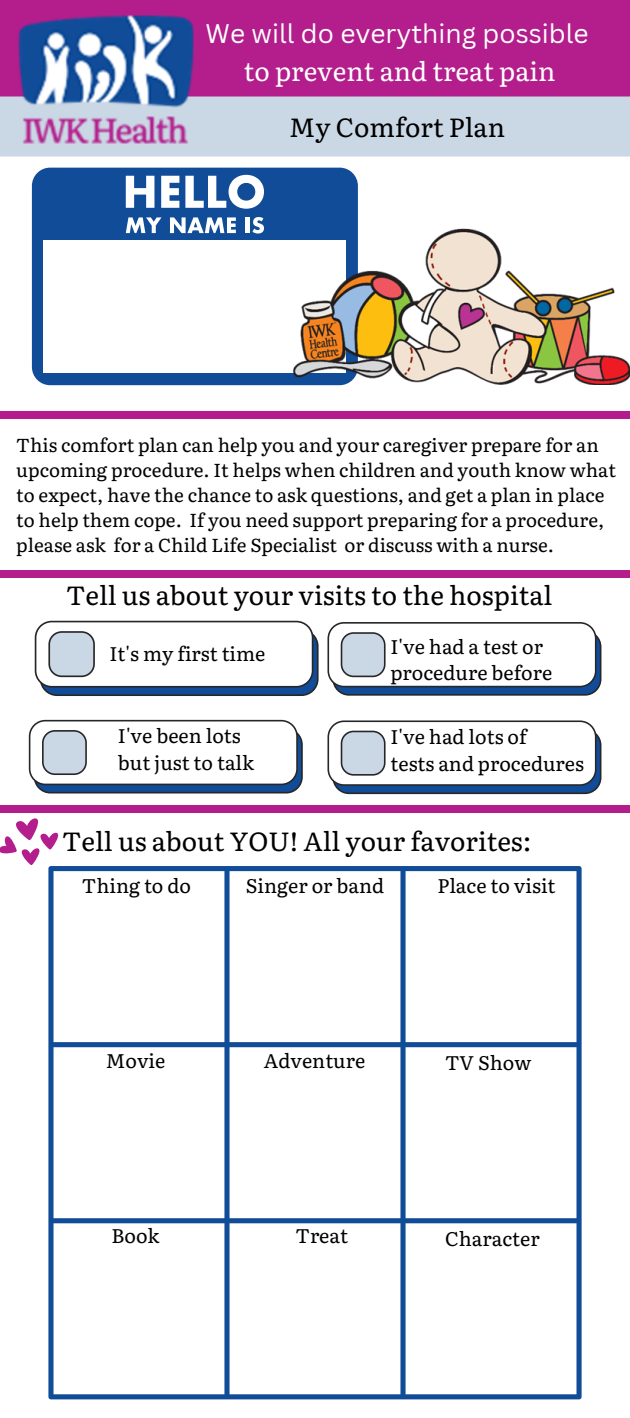
<style>
.page{position:relative;width:630px;height:1418px;background:#fff}
.page>*{position:absolute;margin:0;border:0;box-sizing:border-box;transform-origin:0 0}
.t1{font:26.25px "Literata";color:#000}
.t2{font:26.25px "Canva Sans";color:#fff}
.t3{font:26.25px "Literata";color:#fff}
.t4{font:19.75px/26.2px "Literata";color:#000}
.t5{font:18.75px/25px "Literata";color:#000}
</style>
<div class="page">
<div style="left:0;top:0;width:630px;height:106px;background:#b31e8c"></div>
<div style="left:0;top:96px;width:630px;height:60px;background:#cad7e4"></div>
<div style="left:32px;top:168px;width:326px;height:217px;background:#104c98;border-radius:18px"></div>
<div style="left:44px;top:240px;width:302px;height:132px;background:#fff"></div>
<svg style="left:126px;top:176px;width:28px;height:32px"></svg>
<svg style="left:161px;top:176px;width:18px;height:32px"></svg>
<svg style="left:185px;top:175px;width:79px;height:34px"></svg>
<svg style="left:126px;top:217px;width:36px;height:16px"></svg>
<svg style="left:170px;top:217px;width:66px;height:16px"></svg>
<hr style="left:246px;top:217px;width:4px;height:16px;background:#fff">
<svg style="left:252px;top:217px;width:12px;height:16px"></svg>
<img style="left:16px;top:15px;width:178px;height:129px">
<img style="left:285px;top:216px;width:345px;height:169px">
<div style="left:0;top:411px;width:630px;height:7px;background:#b31e8c"></div>
<svg style="left:35px;top:621px;width:284px;height:75px"></svg>
<svg style="left:29px;top:720px;width:274px;height:73px"></svg>
<svg style="left:328px;top:720px;width:273px;height:74px"></svg>
<svg style="left:328px;top:622px;width:273px;height:73px"></svg>
<div style="left:0;top:805px;width:630px;height:7px;background:#b31e8c"></div>
<svg style="left:48px;top:866px;width:534px;height:533px"></svg>
<svg style="left:0;top:818px;width:58px;height:47px"></svg>
<div style="left:0;top:570px;width:630px;height:7px;background:#b31e8c"></div>
<p class="t2" style="left:206px;top:15px;width:384px">We will do everything possible</p>
<p class="t3" style="left:244px;top:50px;width:313px">to prevent and treat pain</p>
<p class="t1" style="left:289px;top:107px;width:217px">My Comfort Plan</p>
<p class="t5" style="left:16px;top:431px;width:601px">This comfort plan can help you and your caregiver prepare for an upcoming procedure. It helps when children and youth know what to expect, have the chance to ask questions, and get a plan in place to help them cope. If you need support preparing for a procedure, please ask for a Child Life Specialist or discuss with a nurse.</p>
<p class="t1" style="left:66px;top:574px;width:488px">Tell us about your visits to the hospital</p>
<p class="t4" style="left:110px;top:639px;width:157px">It's my first time</p>
<p class="t4" style="left:118px;top:721px;width:124px">I've been lots</p>
<p class="t4" style="left:118px;top:748px;width:138px">but just to talk</p>
<p class="t4" style="left:391px;top:632px;width:163px">I've had a test or procedure before</p>
<p class="t4" style="left:391px;top:722px;width:138px">I've had lots of</p>
<p class="t4" style="left:391px;top:749px;width:195px">tests and procedures</p>
<p class="t1" style="left:62px;top:819px;width:471px">Tell us about YOU! All your favorites:</p>
<p class="t4" style="left:82px;top:871px;width:111px">Thing to do</p>
<p class="t4" style="left:246px;top:871px;width:140px">Singer or band</p>
<p class="t4" style="left:437px;top:871px;width:120px">Place to visit</p>
<p class="t4" style="left:106px;top:1046px;width:61px">Movie</p>
<p class="t4" style="left:264px;top:1046px;width:103px">Adventure</p>
<p class="t4" style="left:445px;top:1048px;width:88px">TV Show</p>
<p class="t4" style="left:112px;top:1221px;width:50px">Book</p>
<p class="t4" style="left:295px;top:1221px;width:54px">Treat</p>
<p class="t4" style="left:445px;top:1224px;width:96px">Character</p>
</div>
